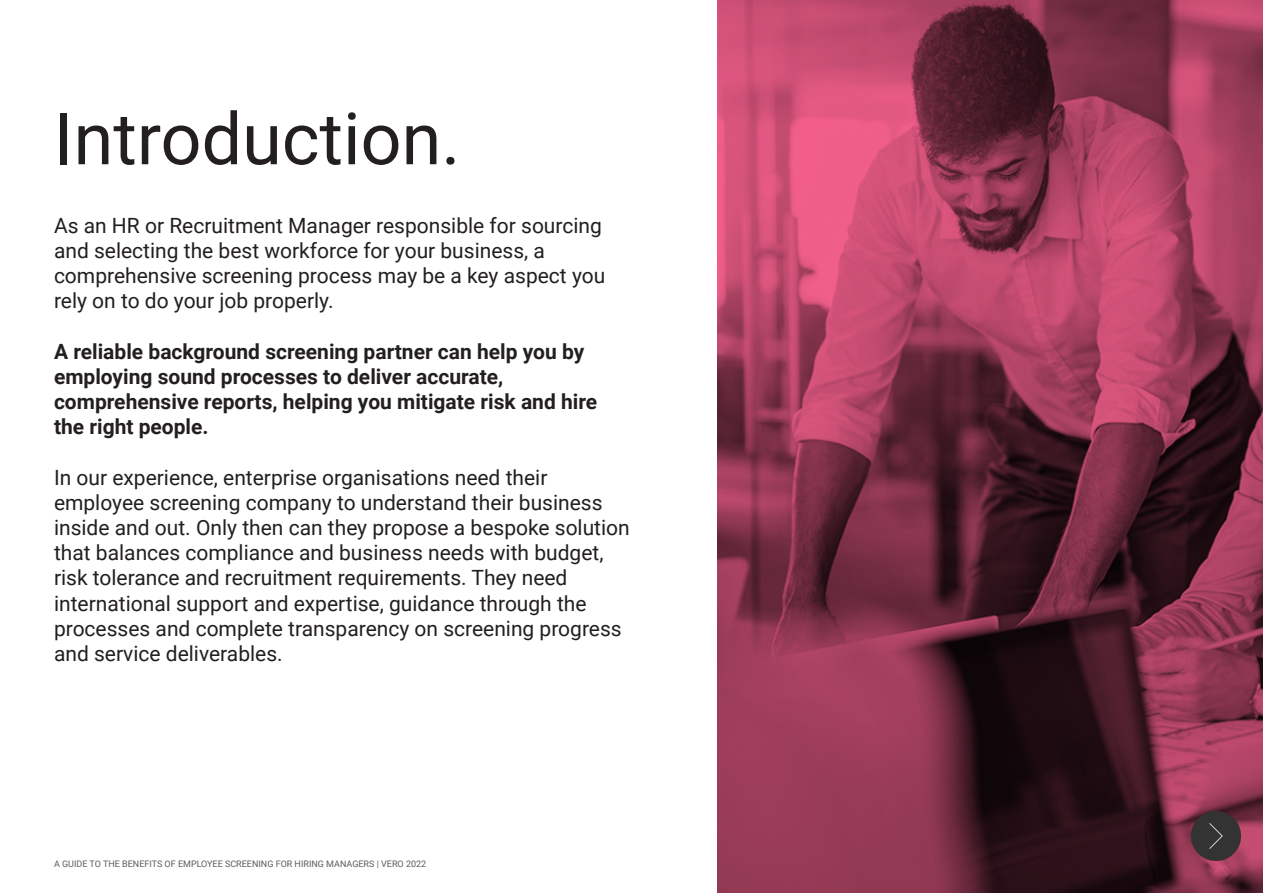
<style>
.page{position:relative;width:1263px;height:893px;background:#fff}
.page>*{position:absolute;margin:0;border:0;box-sizing:border-box;transform-origin:0 0}
.t1{font:72px "Roboto";color:#231f20}
.t2{font:21px/25.2px "Roboto";color:#231f20}
.t3{font:700 21px/25.2px "Roboto";color:#231f20}
.t4{font:9px "Roboto";color:#5c5c5c}
</style>
<div class="page">
<img style="left:718px;top:0;width:545px;height:893px">
<img style="left:1192px;top:811px;width:49px;height:49px">
<p class="t1" style="left:54px;top:88px;width:408px">Introduction.</p>
<p class="t2" style="left:54px;top:212px;width:553px">As an HR or Recruitment Manager responsible for sourcing and selecting the best workforce for your business, a comprehensive screening process may be a key aspect you rely on to do your job properly.</p>
<p class="t3" style="left:54px;top:338px;width:545px">A reliable background screening partner can help you by employing sound processes to deliver accurate, comprehensive reports, helping you mitigate risk and hire the right people.</p>
<p class="t2" style="left:54px;top:464px;width:577px">In our experience, enterprise organisations need their employee screening company to understand their business inside and out. Only then can they propose a bespoke solution that balances compliance and business needs with budget, risk tolerance and recruitment requirements. They need international support and expertise, guidance through the processes and complete transparency on screening progress and service deliverables.</p>
<p class="t4" style="left:54px;top:857px;width:374px">A GUIDE TO THE BENEFITS OF EMPLOYEE SCREENING FOR HIRING MANAGERS | VERO 2022</p>
</div>
